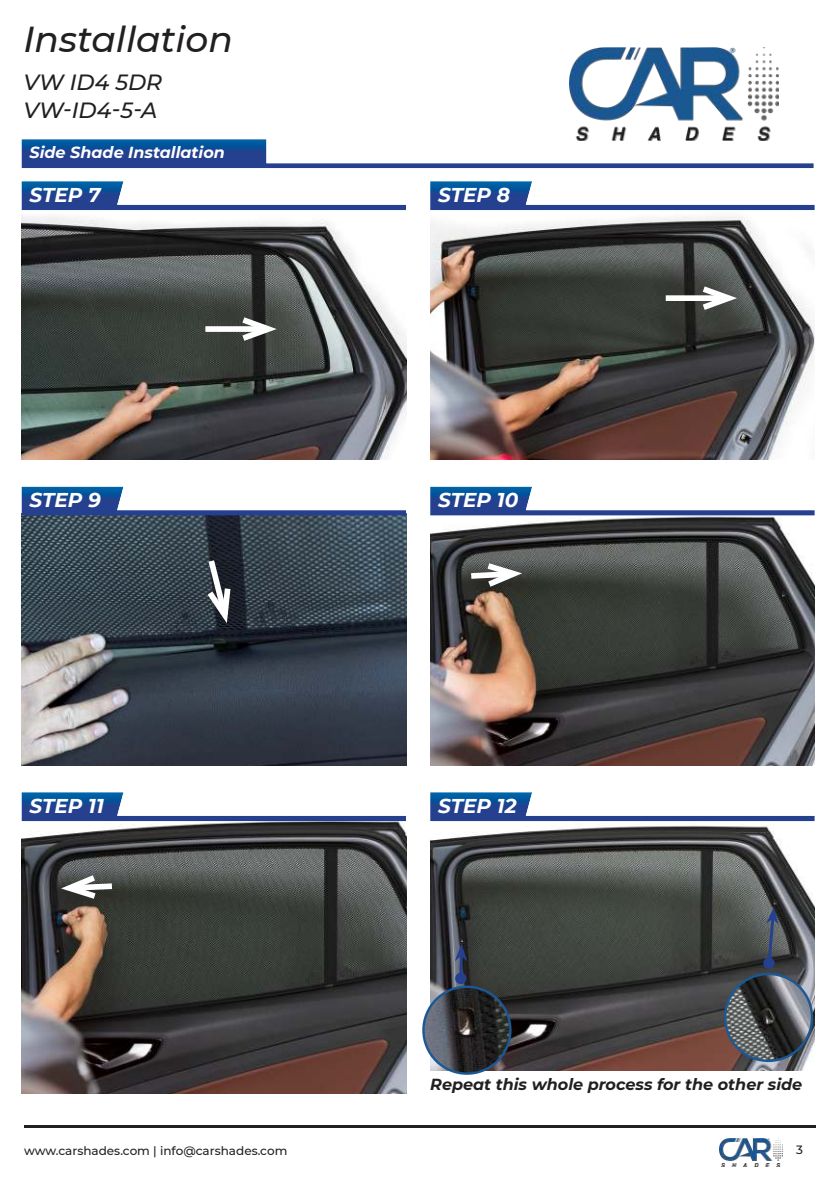
<style>
.page{position:relative;width:840px;height:1191px;background:#fff}
.page>*{position:absolute;margin:0;border:0;box-sizing:border-box;transform-origin:0 0}
.t1{font:italic 500 36px "Montserrat";color:#221f1f}
.t2{font:italic 500 22px/28px "Montserrat";color:#221f1f}
.t3{font:italic 700 20px "Montserrat";color:#fff}
.t4{font:italic 700 16px "Montserrat";color:#221f1f}
.t5{font:italic 700 16px "Montserrat";color:#fff}
.t6{font:500 12px "Montserrat";color:#221f1f}
</style>
<div class="page">
<img style="left:430px;top:210px;width:384px;height:250px">
<img style="left:430px;top:515px;width:384px;height:250px">
<img style="left:569px;top:47px;width:208px;height:92px">
<img style="left:21px;top:139px;width:792px;height:29px">
<hr style="left:24px;top:1126px;width:791px;height:2px;background:#221f1f">
<img style="left:719px;top:1138px;width:63px;height:28px">
<img style="left:430px;top:181px;width:384px;height:29px">
<img style="left:430px;top:486px;width:384px;height:29px">
<img style="left:21px;top:210px;width:385px;height:250px">
<img style="left:21px;top:515px;width:385px;height:250px">
<img style="left:22px;top:821px;width:384px;height:272px">
<img style="left:430px;top:821px;width:384px;height:249px">
<img style="left:21px;top:181px;width:385px;height:29px">
<img style="left:21px;top:486px;width:385px;height:29px">
<img style="left:21px;top:792px;width:385px;height:29px">
<img style="left:430px;top:792px;width:384px;height:29px">
<div style="left:205px;top:326px;width:63px;height:6px;background:#fff"></div>
<svg style="left:236px;top:313px;width:49px;height:32px"></svg>
<div style="left:665px;top:295px;width:63px;height:6px;background:#fff"></div>
<svg style="left:696px;top:282px;width:49px;height:32px"></svg>
<svg style="left:202px;top:554px;width:32px;height:77px"></svg>
<svg style="left:465px;top:559px;width:65px;height:32px"></svg>
<svg style="left:53px;top:870px;width:65px;height:33px"></svg>
<img style="left:724px;top:974px;width:87px;height:86px;border-radius:43px">
<div style="left:723px;top:972px;width:89px;height:90px;border:2px solid #1b5894;border-radius:50%"></div>
<svg style="left:762px;top:907px;width:16px;height:62px"></svg>
<img style="left:423px;top:986px;width:87px;height:87px;border-radius:43px">
<div style="left:422px;top:985px;width:89px;height:89px;border:2px solid #1b5894;border-radius:50%"></div>
<hr style="left:459px;top:956px;width:3px;height:22px;background:#24408e">
<svg style="left:454px;top:944px;width:13px;height:17px"></svg>
<svg style="left:454px;top:972px;width:13px;height:13px"></svg>
<h1 class="t1" style="left:23px;top:19px;width:211px">Installation</h1>
<h2 class="t2" style="left:23px;top:68px;width:140px">VW ID4 5DR<br>VW-ID4-5-A</h2>
<h3 class="t5" style="left:29px;top:145px;width:197px">Side Shade Installation</h3>
<h3 class="t3" style="left:29px;top:186px;width:73px">STEP 7</h3>
<h3 class="t3" style="left:29px;top:492px;width:73px">STEP 9</h3>
<h3 class="t3" style="left:438px;top:186px;width:73px">STEP 8</h3>
<h3 class="t3" style="left:438px;top:492px;width:82px">STEP 10</h3>
<h3 class="t3" style="left:29px;top:797px;width:76px">STEP 11</h3>
<h3 class="t3" style="left:438px;top:797px;width:80px">STEP 12</h3>
<h3 class="t4" style="left:430px;top:1077px;width:373px">Repeat this whole process for the other side</h3>
<p class="t6" style="left:24px;top:1145px;width:265px">www.carshades.com | info@carshades.com</p>
<p class="t6" style="left:795px;top:1145px;width:8px">3</p>
</div>
